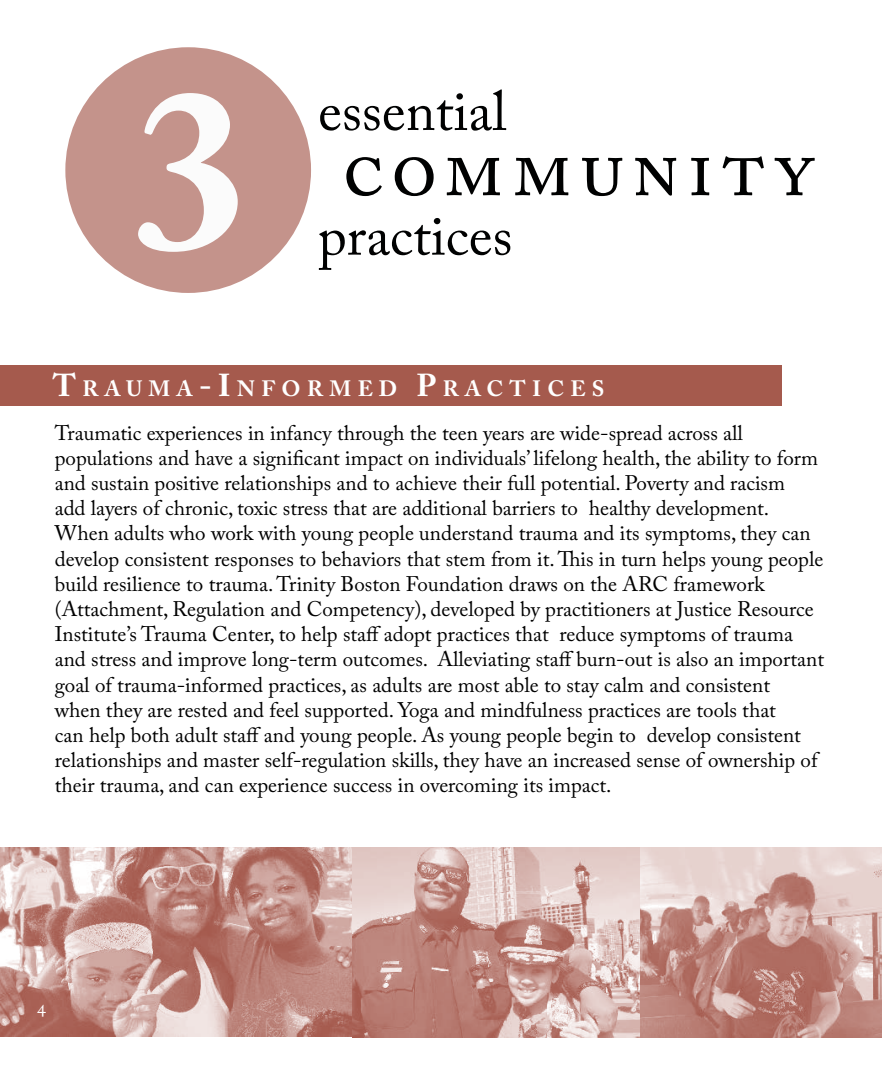
<style>
.page{position:relative;width:882px;height:1071px;background:#fff}
.page>*{position:absolute;margin:0;border:0;box-sizing:border-box;transform-origin:0 0}
.t1{font:700 227.5px "Adobe Caslon Pro";color:#fbfbfb}
.t2{font:82.25px "Adobe Caslon Pro";letter-spacing:.09em;color:#000101}
.t3{font:56px "Adobe Caslon Pro";color:#000101}
.t4{font:700 22.05px "Adobe Caslon Pro";letter-spacing:.285em;color:#fff}
.t5{font:21px/25.2px "Adobe Caslon Pro";color:#000}
.t6{font:19.25px "Adobe Caslon Pro";color:#fff}
.s1{font-size:31.5px}
</style>
<div class="page">
<div style="left:65px;top:47px;width:246px;height:246px;background:#c4938b;border-radius:50%"></div>
<img style="left:0;top:847px;width:882px;height:191px">
<div style="left:0;top:366px;width:781px;height:40px;background:#a55a4d"></div>
<h1 class="t1" style="left:133px;top:37px;width:115px">3</h1>
<h3 class="t3" style="left:318px;top:78px;width:190px">essential</h3>
<h2 class="t2" style="left:343px;top:119px;width:473px">community</h2>
<h3 class="t3" style="left:318px;top:203px;width:196px">practices</h3>
<p class="t4" style="left:53px;top:375px;width:553px"><span class="s1">T</span>RAUMA<span class="s1">-I</span> NFORMED <span class="s1">P</span>RACTICES</p>
<p class="t5" style="left:55px;top:420px;width:771px">Traumatic experiences in infancy through the teen years are wide-spread across all populations and have a significant impact on individuals’ lifelong health, the ability to form and sustain positive relationships and to achieve their full potential. Poverty and racism<br>add layers of chronic, toxic stress that are additional barriers to healthy development.<br>When adults who work with young people understand trauma and its symptoms, they can develop consistent responses to behaviors that stem from it. This in turn helps young people build resilience to trauma. Trinity Boston Foundation draws on the ARC framework (Attachment, Regulation and Competency), developed by practitioners at Justice Resource Institute’s Trauma Center, to help staff adopt practices that reduce symptoms of trauma and stress and improve long-term outcomes. Alleviating staff burn-out is also an important goal of trauma-informed practices, as adults are most able to stay calm and consistent<br>when they are rested and feel supported. Yoga and mindfulness practices are tools that<br>can help both adult staff and young people. As young people begin to develop consistent relationships and master self-regulation skills, they have an increased sense of ownership of their trauma, and can experience success in overcoming its impact.</p>
<p class="t6" style="left:37px;top:995px;width:11px">4</p>
</div>
